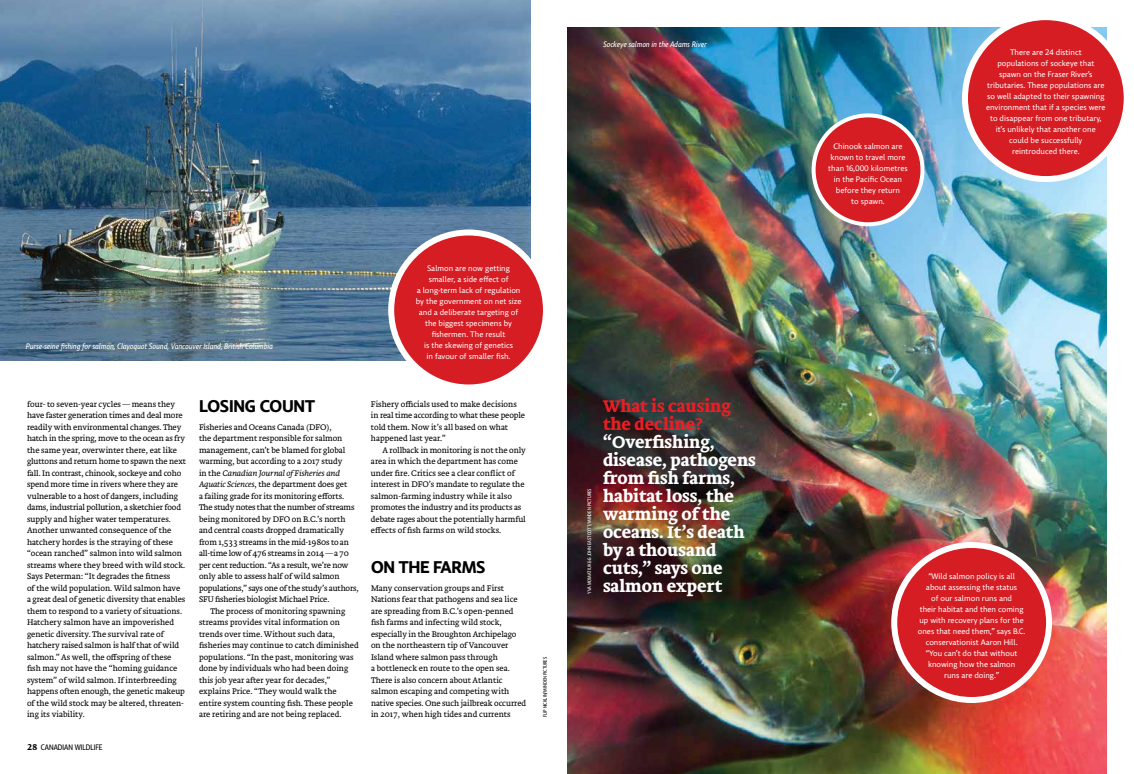
<style>
.page{position:relative;width:1134px;height:774px;background:#fff}
.page>*{position:absolute;margin:0;border:0;box-sizing:border-box;transform-origin:0 0}
.t1{font:700 17.5px/18px "Brioni Text Std";color:#fff}
.t2{font:700 17.5px/18px "Brioni Text Std";color:#ed1d24}
.t3{font:700 17px "Comenia Sans";letter-spacing:-.015em;color:#000}
.t4{font:300 8.5px/11.5px "Brioni Text Std";letter-spacing:-.005em;color:#000}
.t5{font:italic 300 8.5px "Brioni Text Std";letter-spacing:-.005em;color:#000}
.t6{font:8px/11px "Comenia Sans";color:#fff;text-align:center}
.t7{font:italic 8px "Comenia Sans Cond";color:#fff}
.t8{font:8px "Comenia Sans Cond";color:#000}
.t9{font:5px "Comenia Sans Cond";color:#fff}
.t10{font:5px "Comenia Sans Cond";color:#000}
.s1{font-style:normal}
.s2{font-style:italic}
.s3{font-family:"Brioni Text Std";font-weight:700;font-size:9px}
</style>
<div class="page">
<img style="left:567px;top:27px;width:540px;height:747px">
<div style="left:965px;top:17px;width:162px;height:162px;background:#d71d24;border-radius:50%"></div>
<div style="left:962px;top:14px;width:168px;height:168px;border:6px solid #fff;border-radius:50%"></div>
<div style="left:814px;top:115px;width:108px;height:109px;background:#d71d24;border-radius:50%"></div>
<div style="left:812px;top:113px;width:112px;height:113px;border:4px solid #fff;border-radius:50%"></div>
<div style="left:894px;top:545px;width:155px;height:155px;background:#d71d24;border-radius:50%"></div>
<div style="left:891px;top:542px;width:161px;height:161px;border:6px solid #fff;border-radius:50%"></div>
<img style="left:0;top:0;width:531px;height:360px">
<div style="left:391px;top:232px;width:155px;height:155px;background:#d71d24;border-radius:50%"></div>
<div style="left:388px;top:229px;width:161px;height:161px;border:6px solid #fff;border-radius:50%"></div>
<p class="t7" style="left:603px;top:40px;width:105px">Sockeye salmon in the Adams River</p>
<p class="t7" style="left:26px;top:341px;width:249px">Purse-seine fishing for salmon, Clayoquot Sound, Vancouver Island, British Columbia</p>
<p class="t6" style="left:416px;top:263px;width:107px">Salmon are now getting smaller, a side effect of<br>a long-term lack of regulation by the government on net size and a deliberate targeting of the biggest specimens by fishermen. The result<br>is the skewing of genetics<br>in favour of smaller fish.</p>
<p class="t4" style="left:27px;top:398px;width:161px">four- to seven-year cycles—means they have faster generation times and deal more readily with environmental changes. They hatch in the spring, move to the ocean as fry the same year, overwinter there, eat like gluttons and return home to spawn the next fall. In contrast, chinook, sockeye and coho spend more time in rivers where they are vulnerable to a host of dangers, including dams, industrial pollution, a sketchier food supply and higher water temperatures.<br>Another unwanted consequence of the hatchery hordes is the straying of these “ocean ranched” salmon into wild salmon streams where they breed with wild stock.<br>Says Peterman: “It degrades the fitness<br>of the wild population. Wild salmon have a great deal of genetic diversity that enables them to respond to a variety of situations.<br>Hatchery salmon have an impoverished genetic diversity. The survival rate of hatchery raised salmon is half that of wild salmon.” As well, the offspring of these fish may not have the “homing guidance system” of wild salmon. If interbreeding happens often enough, the genetic makeup of the wild stock may be altered, threaten&shy;ing its viability.</p>
<h2 class="t3" style="left:199px;top:395px;width:117px">LOSING COUNT</h2>
<p class="t4" style="left:199px;top:421px;width:134px">Fisheries and Oceans Canada (DFO),</p>
<p class="t4" style="left:199px;top:433px;width:145px">the department responsible for salmon</p>
<p class="t4" style="left:199px;top:444px;width:148px">management, can’t be blamed for global</p>
<p class="t4" style="left:199px;top:456px;width:145px">warming, but according to a 2017 study</p>
<p class="t5" style="left:199px;top:467px;width:143px"><span class="s1">in the</span> Canadian Journal of Fisheries and</p>
<p class="t4" style="left:199px;top:479px;width:150px"><span class="s2">Aquatic Sciences</span>, the department does get</p>
<p class="t4" style="left:199px;top:490px;width:147px">a failing grade for its monitoring efforts.</p>
<p class="t4" style="left:199px;top:502px;width:157px">The study notes that the number of streams</p>
<p class="t4" style="left:199px;top:513px;width:148px">being monitored by DFO on B.C.’s north</p>
<p class="t4" style="left:199px;top:525px;width:147px">and central coasts dropped dramatically</p>
<p class="t4" style="left:199px;top:536px;width:151px">from 1,533 streams in the mid-1980s to an</p>
<p class="t4" style="left:199px;top:548px;width:151px">all-time low of 476 streams in 2014—a 70</p>
<p class="t4" style="left:199px;top:559px;width:151px">per cent reduction. “As a result, we’re now</p>
<p class="t4" style="left:199px;top:571px;width:142px">only able to assess half of wild salmon</p>
<p class="t4" style="left:199px;top:582px;width:161px">populations,” says one of the study’s authors,</p>
<p class="t4" style="left:199px;top:594px;width:132px">SFU fisheries biologist Michael Price.</p>
<p class="t4" style="left:211px;top:605px;width:136px">The process of monitoring spawning</p>
<p class="t4" style="left:199px;top:617px;width:142px">streams provides vital information on</p>
<p class="t4" style="left:199px;top:628px;width:138px">trends over time. Without such data,</p>
<p class="t4" style="left:199px;top:640px;width:161px">fisheries may continue to catch diminished</p>
<p class="t4" style="left:199px;top:651px;width:156px">populations. “In the past, monitoring was</p>
<p class="t4" style="left:199px;top:663px;width:151px">done by individuals who had been doing</p>
<p class="t4" style="left:199px;top:674px;width:133px">this job year after year for decades,”</p>
<p class="t4" style="left:199px;top:686px;width:139px">explains Price. “They would walk the</p>
<p class="t4" style="left:199px;top:697px;width:156px">entire system counting fish. These people</p>
<p class="t4" style="left:199px;top:709px;width:144px">are retiring and are not being replaced.</p>
<p class="t8" style="left:27px;top:742px;width:77px"><span class="s3">28</span> CANADIAN WILDLIFE</p>
<p class="t4" style="left:371px;top:398px;width:156px">Fishery officials used to make decisions in real time according to what these people told them. Now it’s all based on what happened last year.”</p>
<p class="t4" style="left:371px;top:444px;width:156px;text-indent:12px">A rollback in monitoring is not the only area in which the department has come under fire. Critics see a clear conflict of interest in DFO’s mandate to regulate the salmon-farming industry while it also promotes the industry and its products as debate rages about the potentially harmful effects of fish farms on wild stocks.</p>
<h2 class="t3" style="left:371px;top:556px;width:116px">ON THE FARMS</h2>
<p class="t4" style="left:371px;top:582px;width:157px">Many conservation groups and First Nations fear that pathogens and sea lice are spreading from B.C.’s open-penned fish farms and infecting wild stock, especially in the Broughton Archipelago on the northeastern tip of Vancouver Island where salmon pass through<br>a bottleneck en route to the open sea.<br>There is also concern about Atlantic salmon escaping and competing with native species. One such jailbreak occurred in 2017, when high tides and currents</p>
<p class="t10" style="left:542px;top:717px;width:61px;rotate:-90deg">FLIP NICKLIN/MINDEN PICTURES</p>
<p class="t9" style="left:586px;top:594px;width:107px;rotate:-90deg">YVA MOMATIUK &amp;&amp; JOHN EASTCOTT/MINDEN PICTURES</p>
<h1 class="t2" style="left:603px;top:398px;width:130px">What is causing the decline?</h1>
<h1 class="t1" style="left:603px;top:434px;width:154px">“Overfishing, disease, pathogens from fish farms, habitat loss, the warming of the oceans. It’s death by a thousand cuts,” says one salmon expert</h1>
<p class="t6" style="left:828px;top:141px;width:81px">Chinook salmon are known to travel more than 16,000 kilometres in the Pacific Ocean before they return<br>to spawn.</p>
<p class="t6" style="left:986px;top:47px;width:121px">There are 24 distinct<br>populations of sockeye that spawn on the Fraser River’s tributaries. These populations are so well adapted to their spawning environment that if a species were to disappear from one tributary, it’s unlikely that another one could be successfully reintroduced there.</p>
<p class="t6" style="left:918px;top:571px;width:109px">“Wild salmon policy is all about assessing the status<br>of our salmon runs and<br>their habitat and then coming up with recovery plans for the ones that need them,” says B.C. conservationist Aaron Hill. “You can’t do that without knowing how the salmon<br>runs are doing.”</p>
</div>
